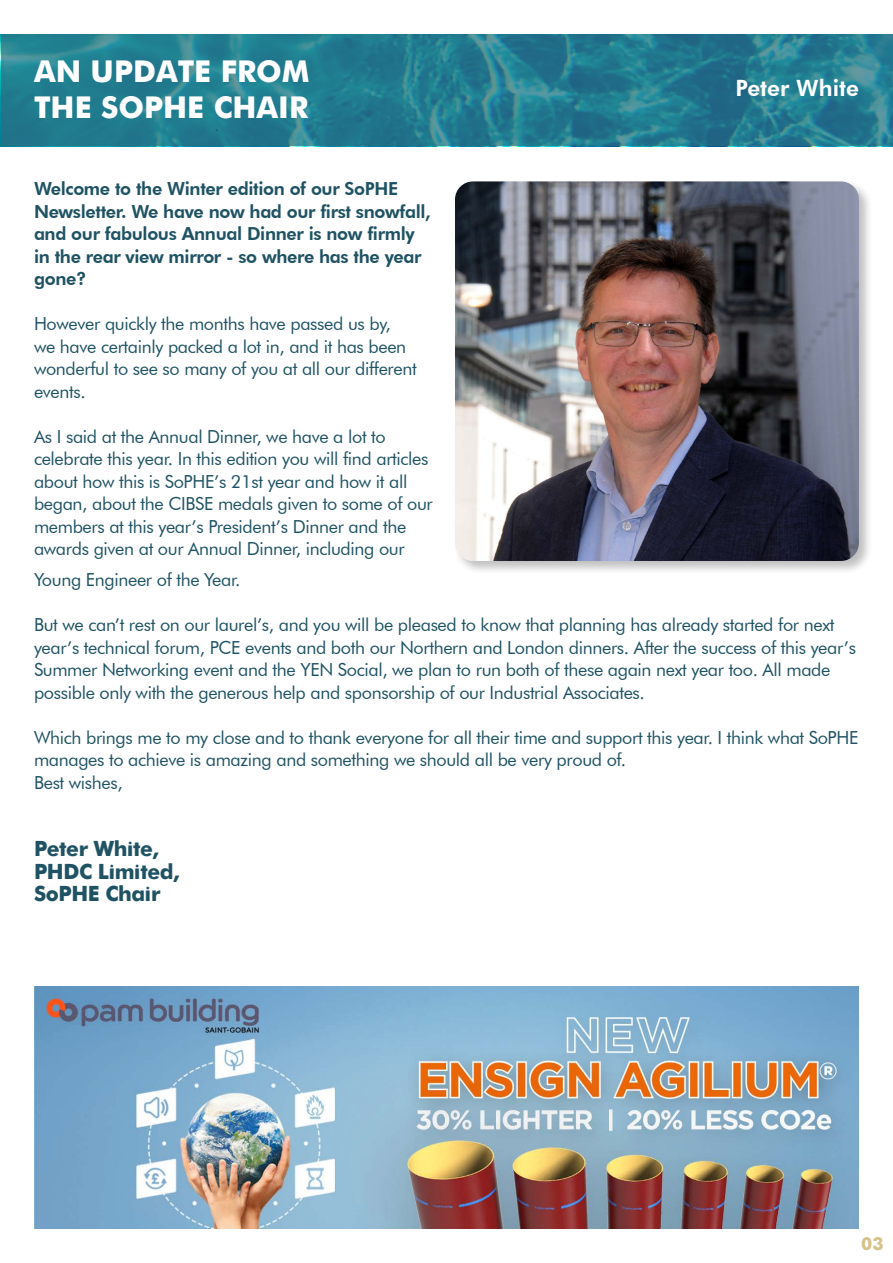
<style>
.page{position:relative;width:893px;height:1263px;background:#fff}
.page>*{position:absolute;margin:0;border:0;box-sizing:border-box;transform-origin:0 0}
.t1{font:700 30px/36px "Futura";color:#fff}
.t2{font:800 22.5px "Futura BT";color:#fff}
.t3{font:700 21px/22.5px "Futura";letter-spacing:-.02em;color:#1f5363}
.t4{font:18px/22.5px "Futura BT";letter-spacing:-.02em;color:#1f5363}
.t5{font:800 18px/22.5px "Futura BT";letter-spacing:-.02em;color:#1f5363}
.t6{font:700 18px "Futura";color:#d6c389}
</style>
<div class="page">
<svg style="left:1px;top:34px;width:891px;height:112px;background:#247c90"></svg>
<div style="left:453px;top:179px;width:420px;height:396px;background:#000;opacity:.25"></div>
<img style="left:455px;top:181px;width:404px;height:380px">
<img style="left:35px;top:986px;width:824px;height:243px">
<h1 class="t1" style="left:34px;top:52px;width:277px">AN UPDATE FROM<br>THE SOPHE CHAIR</h1>
<p class="t2" style="left:736px;top:75px;width:125px">Peter White</p>
<p class="t5" style="left:34px;top:177px;width:398px">Welcome to the Winter edition of our SoPHE Newsletter. We have now had our first snowfall, and our fabulous Annual Dinner is now firmly in the rear view mirror - so where has the year gone?</p>
<p class="t4" style="left:34px;top:312px;width:384px">However quickly the months have passed us by,<br>we have certainly packed a lot in, and it has been wonderful to see so many of you at all our different events.</p>
<p class="t4" style="left:34px;top:425px;width:400px">As I said at the Annual Dinner, we have a lot to celebrate this year. In this edition you will find articles about how this is SoPHE’s 21st year and how it all began, about the CIBSE medals given to some of our members at this year’s President’s Dinner and the awards given at our Annual Dinner, including our</p>
<p class="t4" style="left:34px;top:568px;width:208px">Young Engineer of the Year.</p>
<p class="t4" style="left:34px;top:613px;width:823px">But we can’t rest on our laurel’s, and you will be pleased to know that planning has already started for next year’s technical forum, PCE events and both our Northern and London dinners. After the success of this year’s Summer Networking event and the YEN Social, we plan to run both of these again next year too. All made possible only with the generous help and sponsorship of our Industrial Associates.</p>
<p class="t4" style="left:34px;top:726px;width:826px">Which brings me to my close and to thank everyone for all their time and support this year. I think what SoPHE manages to achieve is amazing and something we should all be very proud of.<br>Best wishes,</p>
<p class="t3" style="left:34px;top:836px;width:147px">Peter White,<br>PHDC Limited,<br>SoPHE Chair</p>
<p class="t6" style="left:861px;top:1230px;width:24px">03</p>
</div>
